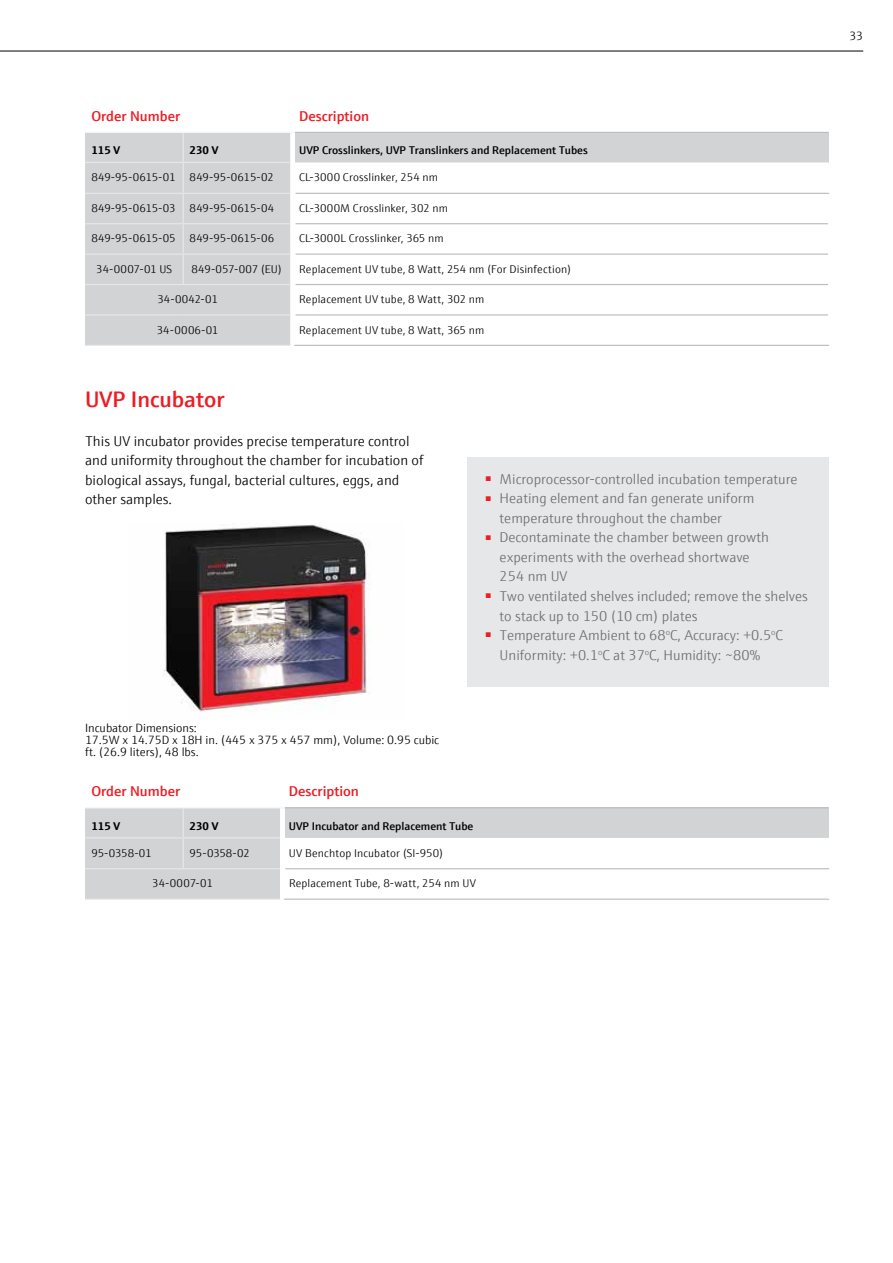
<style>
.page{position:relative;width:893px;height:1263px;background:#fff}
.page>*{position:absolute;margin:0;border:0;box-sizing:border-box;transform-origin:0 0}
.t1{font:600 22.5px "E+H Sans";color:#ed1d24}
.t2{font:300 14.25px/19.5px "E+H Sans";color:#6d6e71}
.t3{font:300 14.25px/19.5px "E+H Sans";color:#000}
.t4{font:600 14.25px "E+H Sans";color:#ed1d24}
.t5{font:300 12px/11.7px "E+H Sans";color:#000}
.t6{font:300 11.25px "E+H Sans";letter-spacing:.015em;color:#000}
.t7{font:600 11.25px "E+H Sans";color:#000}
.t8{font:300 11.25px "E+H Sans";letter-spacing:-.01em;color:#000}
.t9{font:300 11.25px "E+H Sans";letter-spacing:-.015em;color:#000}
.t10{font:700 11.25px "E+H Sans";color:#000}
.t11{font:300 11.25px "E+H Sans";letter-spacing:-.005em;color:#000}
</style>
<div class="page">
<div style="left:295px;top:132px;width:534px;height:30px;background:#d1d3d4"></div>
<svg style="left:296px;top:162px;width:533px;height:183px"></svg>
<hr style="left:296px;top:193px;width:533px;height:1px;background:#bcbec0">
<hr style="left:296px;top:223px;width:532px;height:1px;background:#bcbec0">
<hr style="left:296px;top:254px;width:532px;height:1px;background:#bcbec0">
<hr style="left:296px;top:284px;width:532px;height:1px;background:#bcbec0">
<hr style="left:296px;top:314px;width:532px;height:2px;background:#bcbec0">
<hr style="left:294px;top:345px;width:535px;height:1px;background:#bcbec0">
<hr style="left:828px;top:194px;width:1px;height:30px;background:#fff">
<hr style="left:828px;top:224px;width:1px;height:30px;background:#fff">
<hr style="left:828px;top:254px;width:1px;height:31px;background:#fff">
<hr style="left:828px;top:285px;width:1px;height:30px;background:#fff">
<hr style="left:828px;top:315px;width:1px;height:30px;background:#fff">
<hr style="left:295px;top:132px;width:534px;height:1px;background:#bcbec0">
<div style="left:85px;top:132px;width:210px;height:213px;background:#d1d3d4"></div>
<hr style="left:85px;top:193px;width:98px;height:1px;background:#e6e7e8">
<hr style="left:183px;top:193px;width:107px;height:1px;background:#e6e7e8">
<hr style="left:85px;top:223px;width:98px;height:1px;background:#e6e7e8">
<hr style="left:183px;top:223px;width:107px;height:1px;background:#e6e7e8">
<hr style="left:85px;top:314px;width:98px;height:2px;background:#e6e7e8">
<hr style="left:183px;top:314px;width:107px;height:2px;background:#e6e7e8">
<hr style="left:85px;top:345px;width:98px;height:1px;background:#e6e7e8">
<hr style="left:183px;top:345px;width:107px;height:1px;background:#e6e7e8">
<hr style="left:85px;top:254px;width:98px;height:1px;background:#e6e7e8">
<hr style="left:183px;top:254px;width:107px;height:1px;background:#e6e7e8">
<hr style="left:85px;top:284px;width:98px;height:1px;background:#e6e7e8">
<hr style="left:183px;top:284px;width:107px;height:1px;background:#e6e7e8">
<div style="left:468px;top:457px;width:361px;height:230px;background:#e6e7e8"></div>
<img style="left:163px;top:525px;width:207px;height:187px">
<hr style="left:284px;top:898px;width:545px;height:2px;background:#bcbec0">
<svg style="left:85px;top:807px;width:744px;height:92px"></svg>
<hr style="left:85px;top:868px;width:98px;height:1px;background:#e6e7e8">
<hr style="left:183px;top:868px;width:97px;height:1px;background:#e6e7e8">
<hr style="left:85px;top:898px;width:98px;height:2px;background:#e6e7e8">
<hr style="left:183px;top:898px;width:97px;height:2px;background:#e6e7e8">
<hr style="left:0;top:51px;width:863px;height:1px;background:#000">
<p class="t4" style="left:91px;top:105px;width:90px">Order Number</p>
<p class="t4" style="left:299px;top:105px;width:72px">Description</p>
<p class="t10" style="left:91px;top:141px;width:30px">115 V</p>
<p class="t10" style="left:190px;top:141px;width:30px">230 V</p>
<p class="t7" style="left:299px;top:142px;width:290px">UVP Crosslinkers, UVP Translinkers and Replacement Tubes</p>
<p class="t9" style="left:91px;top:169px;width:86px">849-95-0615-01</p>
<p class="t9" style="left:190px;top:169px;width:86px">849-95-0615-02</p>
<p class="t6" style="left:299px;top:169px;width:140px">CL-3000 Crosslinker, 254 nm</p>
<p class="t8" style="left:91px;top:200px;width:184px">849-95-0615-03 849-95-0615-04</p>
<p class="t6" style="left:299px;top:200px;width:150px">CL-3000M Crosslinker, 302 nm</p>
<p class="t8" style="left:91px;top:230px;width:184px">849-95-0615-05 849-95-0615-06</p>
<p class="t6" style="left:299px;top:230px;width:146px">CL-3000L Crosslinker, 365 nm</p>
<p class="t6" style="left:96px;top:261px;width:77px">34-0007-01 US</p>
<p class="t11" style="left:191px;top:261px;width:92px">849-057-007 (EU)</p>
<p class="t6" style="left:299px;top:261px;width:273px">Replacement UV tube, 8 Watt, 254 nm (For Disinfection)</p>
<p class="t6" style="left:157px;top:291px;width:62px">34-0042-01</p>
<p class="t6" style="left:299px;top:291px;width:187px">Replacement UV tube, 8 Watt, 302 nm</p>
<p class="t6" style="left:157px;top:321px;width:63px">34-0006-01</p>
<p class="t6" style="left:299px;top:321px;width:187px">Replacement UV tube, 8 Watt, 365 nm</p>
<h1 class="t1" style="left:85px;top:382px;width:141px">UVP Incubator</h1>
<p class="t3" style="left:85px;top:430px;width:340px">This UV incubator provides precise temperature control and uniformity throughout the chamber for incubation of biological assays, fungal, bacterial cultures, eggs, and other samples.</p>
<p class="t2" style="left:485px;top:468px;width:314px"><sup>■</sup> Microprocessor-controlled incubation temperature</p>
<p class="t2" style="left:500px;top:488px;width:256px;text-indent:-15px"><sup>■</sup> Heating element and fan generate uniform temperature throughout the chamber</p>
<p class="t2" style="left:500px;top:527px;width:271px;text-indent:-15px"><sup>■</sup> Decontaminate the chamber between growth experiments with the overhead shortwave<br>254 nm UV</p>
<p class="t2" style="left:500px;top:585px;width:310px;text-indent:-15px"><sup>■</sup> Two ventilated shelves included; remove the shelves to stack up to 150 (10 cm) plates</p>
<p class="t2" style="left:485px;top:624px;width:300px;text-align:center"><sup>■</sup> Temperature Ambient to 68<sup>o</sup>C, Accuracy: +0.5<sup>o</sup>C<br>Uniformity: +0.1<sup>o</sup>C at 37<sup>o</sup>C, Humidity: ~80%</p>
<p class="t5" style="left:85px;top:721px;width:356px">Incubator Dimensions:<br>17.5W x 14.75D x 18H in. (445 x 375 x 457 mm), Volume: 0.95 cubic ft. (26.9 liters), 48 lbs.</p>
<p class="t4" style="left:91px;top:780px;width:90px">Order Number</p>
<p class="t4" style="left:289px;top:780px;width:72px">Description</p>
<p class="t10" style="left:91px;top:817px;width:30px">115 V</p>
<p class="t10" style="left:190px;top:817px;width:30px">230 V</p>
<p class="t7" style="left:289px;top:817px;width:186px">UVP Incubator and Replacement Tube</p>
<p class="t6" style="left:91px;top:844px;width:62px">95-0358-01</p>
<p class="t6" style="left:190px;top:844px;width:62px">95-0358-02</p>
<p class="t6" style="left:289px;top:844px;width:156px">UV Benchtop Incubator (SI-950)</p>
<p class="t6" style="left:152px;top:875px;width:62px">34-0007-01</p>
<p class="t6" style="left:289px;top:875px;width:188px">Replacement Tube, 8-watt, 254 nm UV</p>
<p class="t5" style="left:849px;top:29px;width:15px">33</p>
</div>
